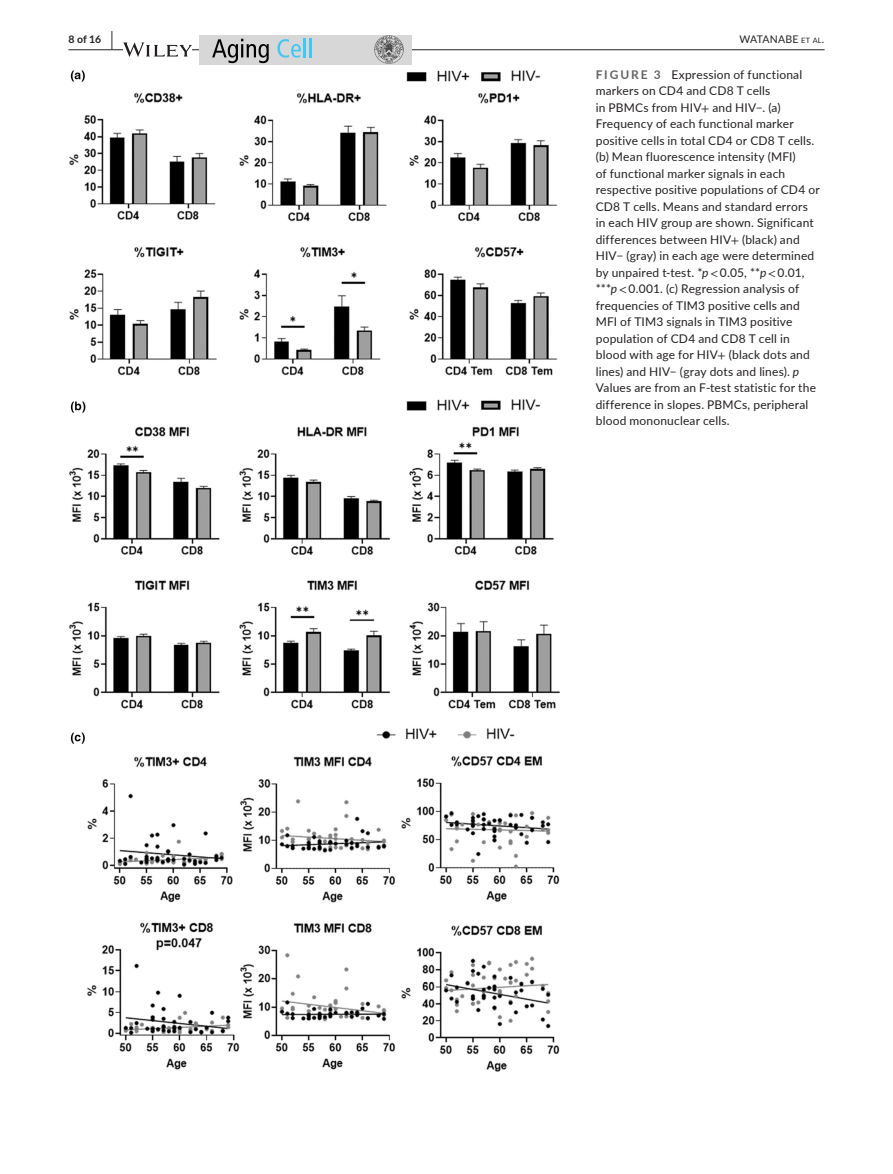
<style>
.page{position:relative;width:893px;height:1174px;background:#fff}
.page>*{position:absolute;margin:0;border:0;box-sizing:border-box;transform-origin:0 0}
.t1{font:12px/16.5px "Lato";letter-spacing:.015em;color:#231f20}
.t2{font:10.5px "Lato";letter-spacing:.02em;color:#231f20}
.t3{font:700 10.5px "Lato";color:#231f20}
.s1{font-size:19.5px}
.s2{font-size:7.35px}
.s3{font-weight:700;color:#636366}
.s4{font-family:"STIX"}
.s5{font-style:italic}
</style>
<div class="page">
<hr style="left:68px;top:49px;width:756px;height:1px;background:#231f20">
<svg style="left:123px;top:42px;width:69px;height:15px"></svg>
<div style="left:200px;top:35px;width:212px;height:29px;background:#d7d7d7"></div>
<svg style="left:212px;top:39px;width:57px;height:24px"></svg>
<svg style="left:278px;top:38px;width:33px;height:20px"></svg>
<img style="left:375px;top:35px;width:28px;height:29px">
<img style="left:69px;top:70px;width:491px;height:1002px">
<p class="t3" style="left:68px;top:31px;width:46px">8 of 16 <span class="s1">|</span></p>
<p class="t2" style="left:739px;top:31px;width:86px">WATANABE <span class="s2">et al</span>.</p>
<p class="t1" style="left:596px;top:66px;width:226px"><span class="s3">FIGURE 3</span> Expression of functional markers on CD4 and CD8 T cells<br>in PBMCs from HIV<span class="s4">+</span> and HIV−. (a)<br>Frequency of each functional marker positive cells in total CD4 or CD8 T cells. (b) Mean fluorescence intensity (MFI)<br>of functional marker signals in each respective positive populations of CD4 or CD8 T cells. Means and standard errors in each HIV group are shown. Significant differences between HIV<span class="s4">+</span> (black) and HIV− (gray) in each age were determined by unpaired t-test. *<span class="s5">p</span><span class="s4">&lt;</span> 0.05, **<span class="s5">p</span><span class="s4">&lt;</span> 0.01, ***<span class="s5">p</span><span class="s4">&lt;</span> 0.001. (c) Regression analysis of frequencies of TIM3 positive cells and MFI of TIM3 signals in TIM3 positive population of CD4 and CD8 T cell in blood with age for HIV<span class="s4">+</span> (black dots and lines) and HIV− (gray dots and lines). <span class="s5">p </span>Values are from an F-test statistic for the difference in slopes. PBMCs, peripheral blood mononuclear cells.</p>
</div>
